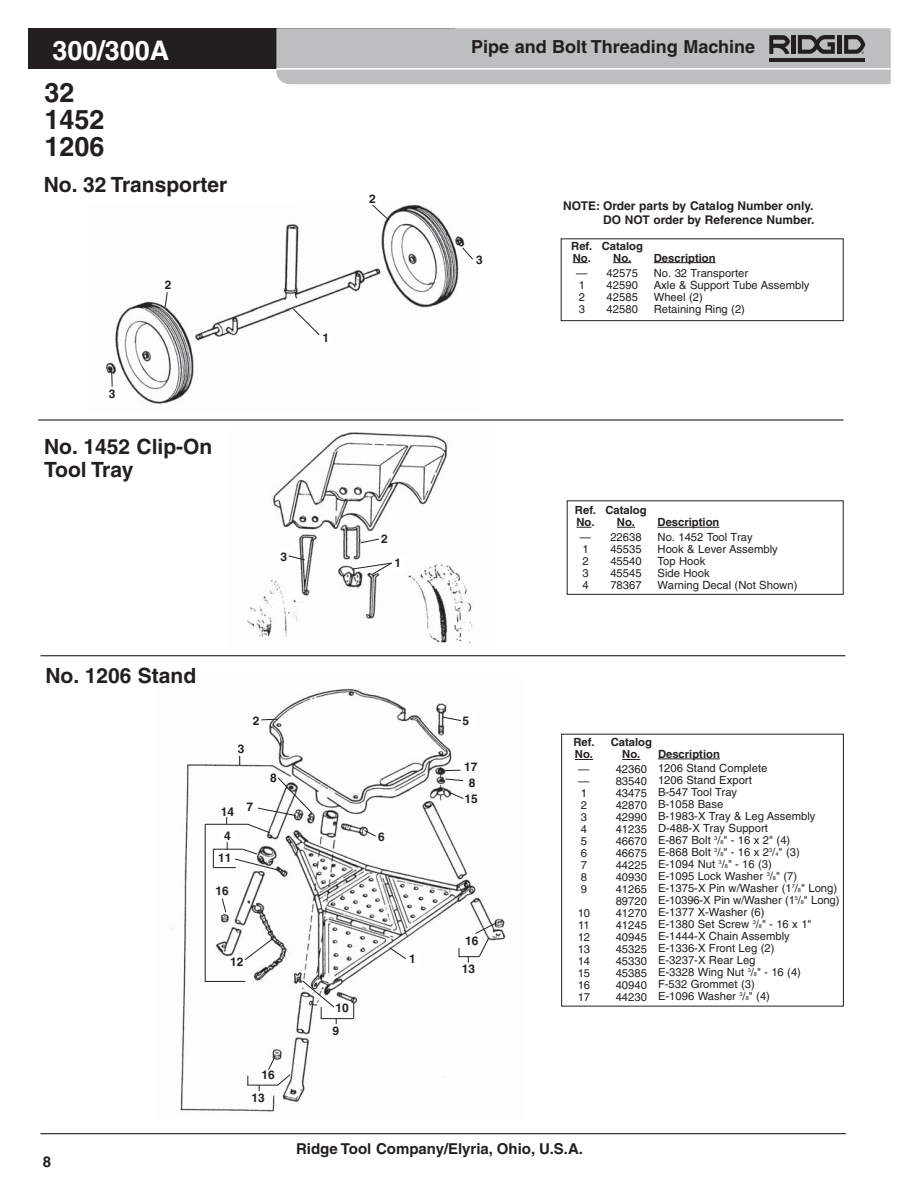
<style>
.page{position:relative;width:918px;height:1188px;background:#fff}
.page>*{position:absolute;margin:0;border:0;box-sizing:border-box;transform-origin:0 0}
.t1{font:700 27px/27px "Helvetica";color:#231f20}
.t2{font:700 27px "Helvetica";color:#fff}
.t3{font:700 21px/22.5px "Helvetica";color:#231f20}
.t4{font:700 18px "Helvetica";color:#231f20}
.t5{font:700 15px "Helvetica";color:#231f20}
.t6{font:700 12px/13.5px "Helvetica";color:#231f20;text-align:right}
.t7{font:11.25px/12px "Helvetica";color:#231f20}
.t8{font:700 11.25px/12px "Helvetica";color:#231f20}
.s1{font-size:5.7px}
</style>
<div class="page">
<hr style="left:40px;top:1133px;width:806px;height:1px;background:#231f20">
<div style="left:28px;top:28px;width:427px;height:41px;background:#231f20"></div>
<svg style="left:276px;top:28px;width:615px;height:56px"></svg>
<hr style="left:40px;top:655px;width:805px;height:1px;background:#231f20">
<hr style="left:38px;top:419px;width:806px;height:2px;background:#231f20">
<div style="left:561px;top:734px;width:283px;height:273px;border:1px solid #231f20"></div>
<svg style="left:575px;top:759px;width:18px;height:1px"></svg>
<svg style="left:622px;top:759px;width:18px;height:1px"></svg>
<hr style="left:658px;top:759px;width:62px;height:1px;background:#231f20">
<img style="left:172px;top:688px;width:334px;height:424px">
<img style="left:106px;top:204px;width:359px;height:200px">
<img style="left:247px;top:432px;width:226px;height:213px">
<svg style="left:573px;top:262px;width:15px;height:1px"></svg>
<svg style="left:613px;top:262px;width:18px;height:1px"></svg>
<hr style="left:654px;top:262px;width:62px;height:1px;background:#231f20">
<div style="left:561px;top:238px;width:283px;height:83px;border:1px solid #231f20"></div>
<svg style="left:576px;top:527px;width:15px;height:1px"></svg>
<svg style="left:617px;top:527px;width:18px;height:1px"></svg>
<hr style="left:658px;top:527px;width:61px;height:1px;background:#231f20">
<div style="left:567px;top:500px;width:277px;height:95px;border:1px solid #231f20"></div>
<div style="left:321px;top:332px;width:13px;height:12px;background:#fff"></div>
<div style="left:163px;top:279px;width:13px;height:13px;background:#fff"></div>
<div style="left:107px;top:388px;width:13px;height:13px;background:#fff"></div>
<svg style="left:164px;top:292px;width:4px;height:16px"></svg>
<svg style="left:111px;top:373px;width:2px;height:14px"></svg>
<svg style="left:292px;top:308px;width:28px;height:28px"></svg>
<div style="left:368px;top:193px;width:14px;height:13px;background:#fff"></div>
<svg style="left:371px;top:204px;width:19px;height:17px"></svg>
<svg style="left:462px;top:247px;width:11px;height:13px"></svg>
<div style="left:393px;top:557px;width:13px;height:13px;background:#fff"></div>
<div style="left:380px;top:533px;width:13px;height:12px;background:#fff"></div>
<div style="left:279px;top:550px;width:13px;height:13px;background:#fff"></div>
<svg style="left:360px;top:538px;width:20px;height:6px"></svg>
<svg style="left:288px;top:555px;width:18px;height:6px"></svg>
<svg style="left:352px;top:562px;width:41px;height:13px"></svg>
<div style="left:408px;top:953px;width:13px;height:12px;background:#fff"></div>
<div style="left:251px;top:714px;width:13px;height:13px;background:#fff"></div>
<div style="left:236px;top:743px;width:13px;height:12px;background:#fff"></div>
<svg style="left:261px;top:718px;width:17px;height:3px"></svg>
<svg style="left:255px;top:777px;width:58px;height:39px"></svg>
<svg style="left:389px;top:947px;width:18px;height:13px"></svg>
<svg style="left:442px;top:716px;width:19px;height:6px"></svg>
<svg style="left:449px;top:792px;width:15px;height:8px"></svg>
<svg style="left:444px;top:770px;width:16px;height:1px"></svg>
<svg style="left:445px;top:778px;width:19px;height:3px"></svg>
<svg style="left:221px;top:898px;width:6px;height:15px"></svg>
<svg style="left:244px;top:937px;width:30px;height:24px"></svg>
<div style="left:461px;top:715px;width:13px;height:12px;background:#fff"></div>
<div style="left:245px;top:801px;width:13px;height:13px;background:#fff"></div>
<hr style="left:205px;top:981px;width:40px;height:1px;background:#231f20">
<hr style="left:205px;top:824px;width:43px;height:1px;background:#231f20">
<hr style="left:205px;top:824px;width:1px;height:158px;background:#231f20">
<svg style="left:247px;top:823px;width:24px;height:11px"></svg>
<svg style="left:213px;top:842px;width:66px;height:29px"></svg>
<div style="left:377px;top:830px;width:13px;height:13px;background:#fff"></div>
<svg style="left:364px;top:829px;width:13px;height:8px"></svg>
<div style="left:223px;top:830px;width:12px;height:12px;background:#fff"></div>
<svg style="left:458px;top:922px;width:39px;height:41px"></svg>
<hr style="left:247px;top:1085px;width:31px;height:1px;background:#231f20">
<svg style="left:267px;top:1055px;width:24px;height:31px"></svg>
<div style="left:331px;top:1025px;width:13px;height:13px;background:#fff"></div>
<hr style="left:321px;top:1018px;width:33px;height:1px;background:#231f20">
<svg style="left:353px;top:1003px;width:1px;height:16px"></svg>
<svg style="left:301px;top:980px;width:36px;height:44px"></svg>
<h1 class="t2" style="left:52px;top:40px;width:119px">300/300A</h1>
<h3 class="t4" style="left:471px;top:40px;width:285px">Pipe and Bolt Threading Machine</h3>
<h1 class="t1" style="left:45px;top:81px;width:62px">32<br>1452<br>1206</h1>
<h2 class="t3" style="left:44px;top:175px;width:185px">No. 32 Transporter</h2>
<p class="t6" style="left:109px;top:388px;width:8px">3</p>
<p class="t6" style="left:165px;top:280px;width:8px">2</p>
<h2 class="t3" style="left:44px;top:438px;width:170px">No. 1452 Clip-On<br>Tool Tray</h2>
<p class="t6" style="left:369px;top:193px;width:8px">2</p>
<p class="t6" style="left:323px;top:332px;width:8px">1</p>
<p class="t6" style="left:280px;top:551px;width:8px">3</p>
<p class="t6" style="left:381px;top:533px;width:8px">2</p>
<p class="t6" style="left:395px;top:557px;width:8px">1</p>
<h2 class="t3" style="left:45px;top:666px;width:152px">No. 1206 Stand</h2>
<p class="t6" style="left:238px;top:743px;width:8px">3</p>
<p class="t6" style="left:253px;top:715px;width:8px">2</p>
<p class="t6" style="left:221px;top:806px;width:15px">14</p>
<p class="t6" style="left:247px;top:801px;width:8px">7</p>
<p class="t6" style="left:270px;top:772px;width:8px">8</p>
<p class="t6" style="left:224px;top:830px;width:8px">4</p>
<p class="t6" style="left:378px;top:831px;width:8px">6</p>
<p class="t6" style="left:218px;top:852px;width:15px">11</p>
<p class="t6" style="left:216px;top:885px;width:15px">16</p>
<p class="t6" style="left:230px;top:956px;width:15px">12</p>
<p class="t6" style="left:261px;top:1070px;width:15px">16</p>
<p class="t6" style="left:251px;top:1092px;width:15px">13</p>
<p class="t6" style="left:335px;top:1002px;width:15px">10</p>
<p class="t6" style="left:333px;top:1025px;width:8px">9</p>
<p class="t6" style="left:409px;top:953px;width:8px">1</p>
<p class="t6" style="left:476px;top:254px;width:8px">3</p>
<p class="t6" style="left:463px;top:715px;width:8px">5</p>
<p class="t6" style="left:464px;top:761px;width:15px">17</p>
<p class="t6" style="left:469px;top:778px;width:8px">8</p>
<p class="t6" style="left:465px;top:794px;width:15px">15</p>
<p class="t6" style="left:465px;top:935px;width:15px">16</p>
<p class="t6" style="left:462px;top:963px;width:15px">13</p>
<p class="t6" style="left:563px;top:200px;width:253px">NOTE: Order parts by Catalog Number only.<br>DO NOT order by Reference Number.</p>
<p class="t8" style="left:571px;top:241px;width:73px">Ref. Catalog<br>No. No.</p>
<p class="t8" style="left:654px;top:253px;width:63px">Description</p>
<p class="t7" style="left:576px;top:268px;width:63px">— 42575</p>
<p class="t7" style="left:654px;top:268px;width:96px">No. 32 Transporter</p>
<p class="t7" style="left:579px;top:280px;width:8px">1</p>
<p class="t7" style="left:607px;top:280px;width:33px">42590</p>
<p class="t7" style="left:654px;top:280px;width:157px">Axle &amp; Support Tube Assembly</p>
<p class="t7" style="left:579px;top:292px;width:8px">2</p>
<p class="t7" style="left:607px;top:292px;width:33px">42585</p>
<p class="t7" style="left:654px;top:292px;width:51px">Wheel (2)</p>
<p class="t7" style="left:579px;top:304px;width:8px">3</p>
<p class="t7" style="left:607px;top:304px;width:33px">42580</p>
<p class="t7" style="left:654px;top:304px;width:93px">Retaining Ring (2)</p>
<p class="t8" style="left:575px;top:505px;width:73px">Ref. Catalog<br>No. No.</p>
<p class="t8" style="left:658px;top:517px;width:63px">Description</p>
<p class="t7" style="left:580px;top:532px;width:63px">— 22638</p>
<p class="t7" style="left:658px;top:532px;width:97px">No. 1452 Tool Tray</p>
<p class="t7" style="left:582px;top:544px;width:8px">1</p>
<p class="t7" style="left:610px;top:544px;width:33px">45535</p>
<p class="t7" style="left:658px;top:544px;width:122px">Hook &amp; Lever Assembly</p>
<p class="t7" style="left:582px;top:556px;width:8px">2</p>
<p class="t7" style="left:610px;top:556px;width:33px">45540</p>
<p class="t7" style="left:658px;top:556px;width:49px">Top Hook</p>
<p class="t7" style="left:582px;top:568px;width:8px">3</p>
<p class="t7" style="left:610px;top:568px;width:33px">45545</p>
<p class="t7" style="left:658px;top:568px;width:54px">Side Hook</p>
<p class="t7" style="left:582px;top:580px;width:8px">4</p>
<p class="t7" style="left:610px;top:580px;width:33px">78367</p>
<p class="t7" style="left:658px;top:580px;width:141px">Warning Decal (Not Shown)</p>
<p class="t8" style="left:573px;top:738px;width:23px">Ref.<br>No.</p>
<p class="t7" style="left:578px;top:764px;width:13px">— —<br>1<br>2<br>3<br>4<br>5<br>6<br>7<br>8<br>9</p>
<p class="t7" style="left:578px;top:908px;width:14px;text-align:justify">10<br>11<br>12<br>13<br>14<br>15<br>16<br>17</p>
<p class="t8" style="left:611px;top:738px;width:43px;text-align:center">Catalog<br>No.</p>
<p class="t7" style="left:616px;top:764px;width:33px;text-align:justify">42360<br>83540<br>43475<br>42870<br>42990<br>41235<br>46670<br>46675<br>44225<br>40930<br>41265<br>89720<br>41270<br>41245<br>40945<br>45325<br>45330<br>45385<br>40940<br>44230</p>
<p class="t8" style="left:658px;top:749px;width:63px">Description</p>
<p class="t7" style="left:658px;top:764px;width:183px">1206 Stand Complete<br>1206 Stand Export<br>B-547 Tool Tray<br>B-1058 Base<br>B-1983-X Tray &amp; Leg Assembly<br>D-488-X Tray Support<br>E-867 Bolt <sup>3</sup>/<span class="s1">8</span>" - 16 x 2" (4)<br>E-868 Bolt <sup>3</sup>/<span class="s1">8</span>" - 16 x 2<sup>3</sup>/<span class="s1">4</span>" (3)<br>E-1094 Nut <sup>3</sup>/<span class="s1">8</span>" - 16 (3)<br>E-1095 Lock Washer <sup>3</sup>/<span class="s1">8</span>" (7)<br>E-1375-X Pin w/Washer (1<sup>7</sup>/<span class="s1">8</span>" Long)<br>E-10396-X Pin w/Washer (1<sup>5</sup>/<span class="s1">8</span>" Long)<br>E-1377 X-Washer (6)<br>E-1380 Set Screw <sup>3</sup>/<span class="s1">8</span>" - 16 x 1"<br>E-1444-X Chain Assembly<br>E-1336-X Front Leg (2)<br>E-3237-X Rear Leg<br>E-3328 Wing Nut <sup>3</sup>/<span class="s1">8</span>" - 16 (4)<br>F-532 Grommet (3)<br>E-1096 Washer <sup>3</sup>/<span class="s1">8</span>" (4)</p>
<h3 class="t5" style="left:43px;top:1156px;width:10px">8</h3>
<h3 class="t5" style="left:296px;top:1143px;width:288px">Ridge Tool Company/Elyria, Ohio, U.S.A.</h3>
</div>
